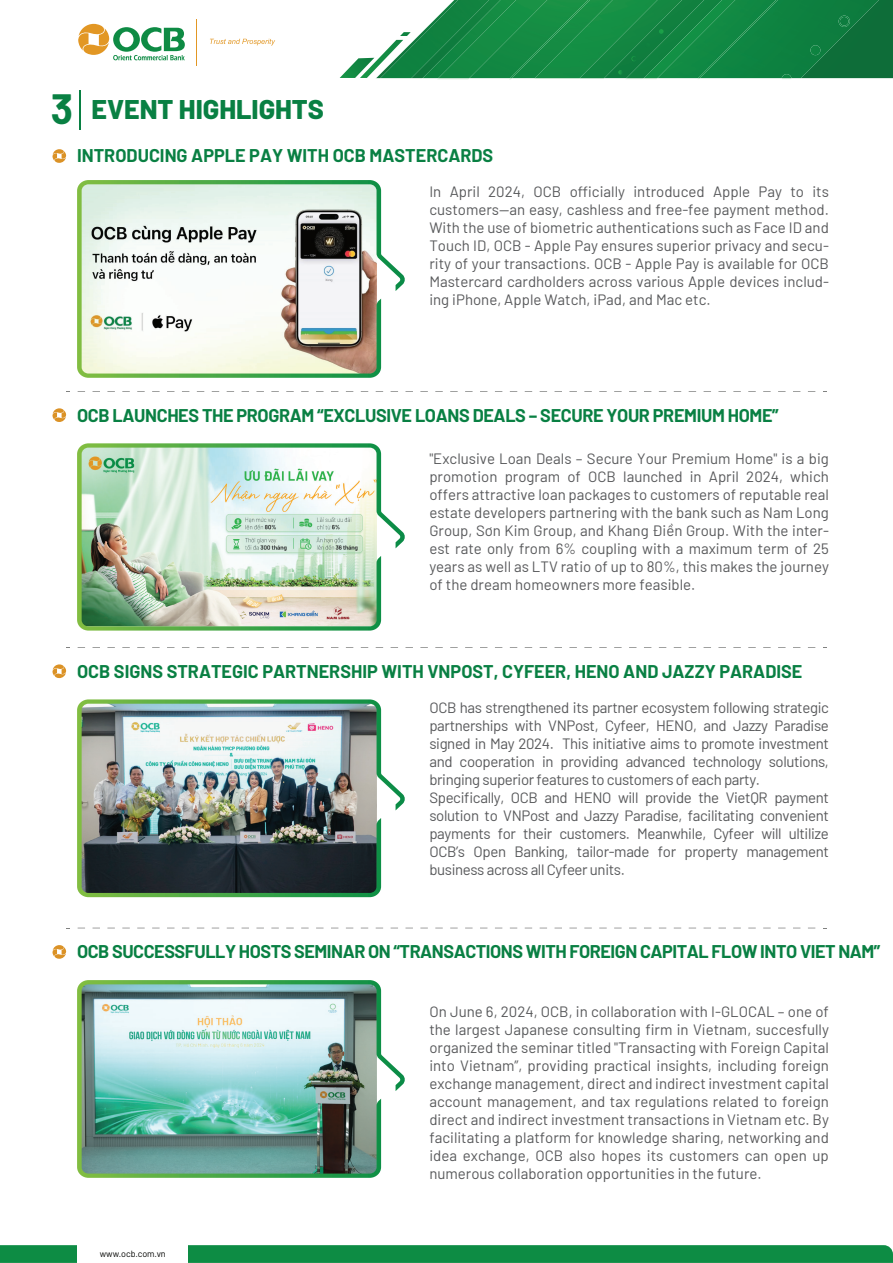
<style>
.page{position:relative;width:893px;height:1263px;background:#fff}
.page>*{position:absolute;margin:0;border:0;box-sizing:border-box;transform-origin:0 0}
.t1{font:800 27px "Barlow";color:#098043}
.t2{font:700 18px "Barlow";letter-spacing:-.02em;color:#098043}
.t3{font:700 18px "Barlow";color:#098043}
.t4{font:15px/18px "Barlow";letter-spacing:-.025em;color:#58595b;text-align:justify}
.t5{font:9px "Barlow";color:#040503}
.s1{font-weight:700;font-size:41.4px}
</style>
<div class="page">
<svg style="left:0;top:1245px;width:893px;height:18px"></svg>
<img style="left:778px;top:0;width:101px;height:78px">
<svg style="left:618px;top:78px;width:39px;height:1px"></svg>
<img style="left:682px;top:0;width:16px;height:78px">
<svg style="left:839px;top:16px;width:11px;height:11px"></svg>
<svg style="left:810px;top:45px;width:10px;height:10px"></svg>
<svg style="left:782px;top:74px;width:10px;height:5px"></svg>
<img style="left:698px;top:0;width:80px;height:78px">
<img style="left:612px;top:0;width:70px;height:78px">
<img style="left:590px;top:0;width:22px;height:78px">
<img style="left:470px;top:0;width:40px;height:78px">
<svg style="left:509px;top:78px;width:95px;height:2px"></svg>
<div style="left:510px;top:0;width:80px;height:78px;background:#158e44"></div>
<div style="left:77px;top:1236px;width:111px;height:27px;background:#fff"></div>
<svg style="left:78px;top:0;width:392px;height:80px"></svg>
<hr style="left:79px;top:90px;width:2px;height:40px;background:#098043">
<svg style="left:52px;top:149px;width:14px;height:14px"></svg>
<svg style="left:77px;top:180px;width:328px;height:198px"></svg>
<img style="left:77px;top:443px;width:328px;height:188px">
<svg style="left:52px;top:408px;width:14px;height:14px"></svg>
<svg style="left:52px;top:664px;width:14px;height:14px"></svg>
<img style="left:77px;top:699px;width:328px;height:198px">
<svg style="left:52px;top:945px;width:14px;height:14px"></svg>
<img style="left:77px;top:980px;width:328px;height:198px">
<h1 class="t1" style="left:51px;top:89px;width:275px"><span class="s1">3</span> EVENT HIGHLIGHTS</h1>
<p class="t3" style="left:77px;top:143px;width:418px">INTRODUCING APPLE PAY WITH OCB MASTERCARDS</p>
<p class="t4" style="left:429px;top:181px;width:401px">In April 2024, OCB officially introduced Apple Pay to its customers—an easy, cashless and free-fee payment method.<br>With the use of biometric authentications such as Face ID and Touch ID, OCB - Apple Pay ensures superior privacy and secu&shy;rity of your transactions. OCB - Apple Pay is available for OCB Mastercard cardholders across various Apple devices includ&shy;ing iPhone, Apple Watch, iPad, and Mac etc.</p>
<p class="t2" style="left:77px;top:402px;width:703px">OCB LAUNCHES THE PROGRAM “EXCLUSIVE LOANS DEALS – SECURE YOUR PREMIUM HOME”</p>
<p class="t4" style="left:429px;top:448px;width:401px">"Exclusive Loan Deals – Secure Your Premium Home" is a big promotion program of OCB launched in April 2024, which offers attractive loan packages to customers of reputable real estate developers partnering with the bank such as Nam Long Group, Sơn Kim Group, and Khang Điền Group. With the inter&shy;est rate only from 6% coupling with a maximum term of 25 years as well as LTV ratio of up to 80%, this makes the journey of the dream homeowners more feasible.</p>
<p class="t3" style="left:77px;top:658px;width:727px">OCB SIGNS STRATEGIC PARTNERSHIP WITH VNPOST, CYFEER, HENO AND JAZZY PARADISE</p>
<p class="t4" style="left:429px;top:697px;width:401px;text-align:left">OCB has strengthened its partner ecosystem following strategic partnerships with VNPost, Cyfeer, HENO, and Jazzy Paradise signed in May 2024. This initiative aims to promote investment and cooperation in providing advanced technology solutions, bringing superior features to customers of each party.<br>Specifically, OCB and HENO will provide the VietQR payment solution to VNPost and Jazzy Paradise, facilitating convenient payments for their customers. Meanwhile, Cyfeer will ultilize OCB’s Open Banking, tailor-made for property management business across all Cyfeer units.</p>
<p class="t2" style="left:77px;top:938px;width:805px">OCB SUCCESSFULLY HOSTS SEMINAR ON “TRANSACTIONS WITH FOREIGN CAPITAL FLOW INTO VIET NAM”</p>
<p class="t5" style="left:100px;top:1247px;width:68px">www.ocb.com.vn</p>
<p class="t4" style="left:429px;top:1001px;width:401px">On June 6, 2024, OCB, in collaboration with I-GLOCAL – one of the largest Japanese consulting firm in Vietnam, succesfully organized the seminar titled "Transacting with Foreign Capital into Vietnam”, providing practical insights, including foreign exchange management, direct and indirect investment capital account management, and tax regulations related to foreign direct and indirect investment transactions in Vietnam etc. By facilitating a platform for knowledge sharing, networking and idea exchange, OCB also hopes its customers can open up numerous collaboration opportunities in the future.</p>
</div>
